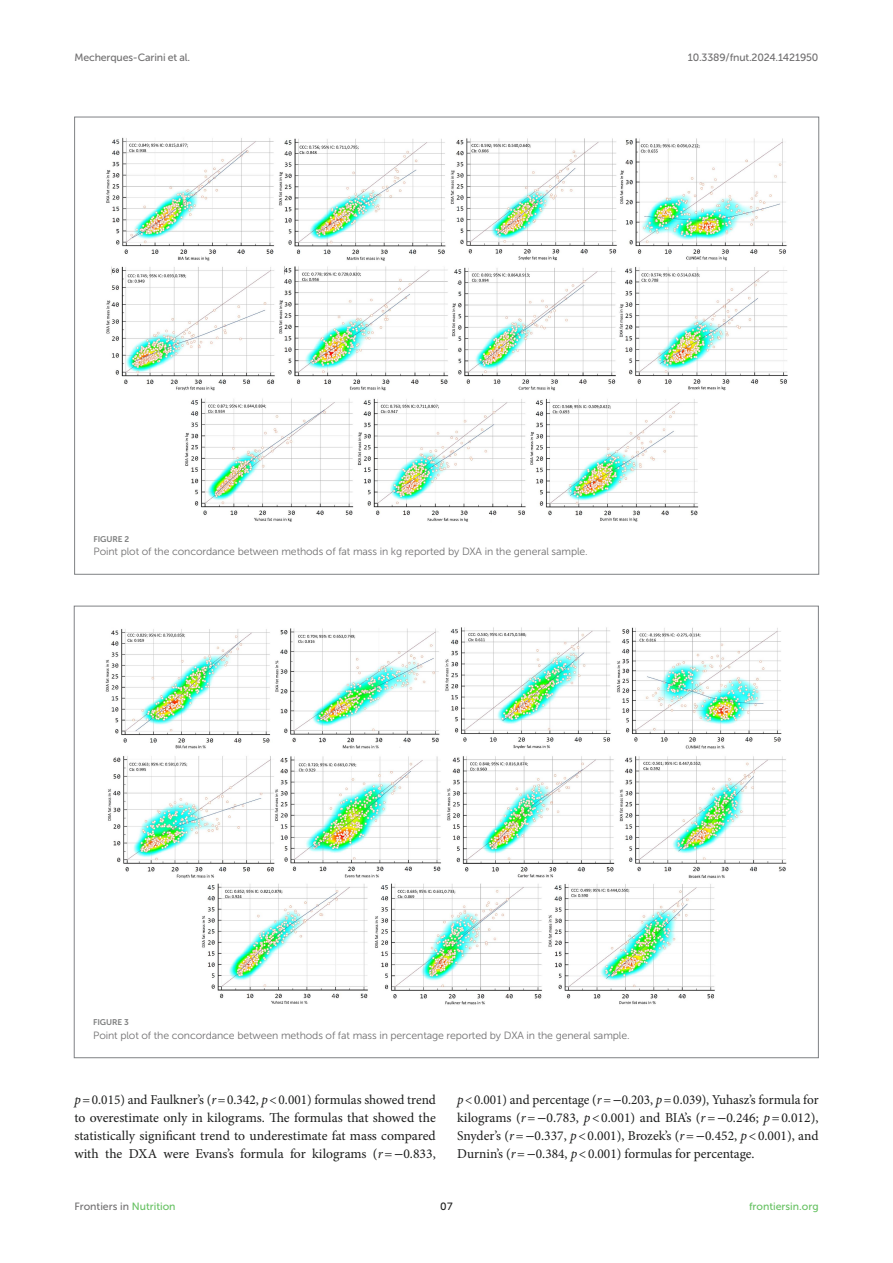
<style>
.page{position:relative;width:893px;height:1263px;background:#fff}
.page>*{position:absolute;margin:0;border:0;box-sizing:border-box;transform-origin:0 0}
.TEXT{font:13.5px/18px "Minion Pro";color:#1b1c1b;text-align:justify}
.FIG_LEG{font:10.5px "Museo Sans 300";letter-spacing:-.01em;color:#706f70}
.t1{font:10.5px "Museo Sans 500";letter-spacing:-.015em;color:#706f70}
.t2{font:10.5px "Museo Sans 500";color:#65c161}
.t3{font:10.5px "Museo Sans 500";color:#1b1c1b}
.FIG_HD{font:8.25px "Museo Sans 700";letter-spacing:-.01em;color:#7e7f7f}
.s1{font-style:italic}
.s2{font-family:"STIX General"}
.s3{color:#65c161}
</style>
<div class="page">
<img style="left:106px;top:137px;width:682px;height:385px">
<img style="left:105px;top:627px;width:682px;height:378px">
<p class="t1" style="left:74px;top:51px;width:117px">Mecherques-Carini et al.</p>
<p class="t1" style="left:688px;top:51px;width:132px">10.3389/fnut.2024.1421950</p>
<p class="FIG_HD" style="left:94px;top:534px;width:37px">FIGURE 2</p>
<p class="FIG_LEG" style="left:94px;top:546px;width:496px">Point plot of the concordance between methods of fat mass in kg reported by DXA in the general sample.</p>
<p class="FIG_HD" style="left:93px;top:1018px;width:37px">FIGURE 3</p>
<p class="FIG_LEG" style="left:93px;top:1029px;width:538px">Point plot of the concordance between methods of fat mass in percentage reported by DXA in the general sample.</p>
<p class="TEXT" style="left:74px;top:1091px;width:363px"><span class="s1">p</span>=0.015) and Faulkner’s (<span class="s1">r</span>=0.342, <span class="s1">p</span>&lt;0.001) formulas showed trend to overestimate only in kilograms. The formulas that showed the statistically significant trend to underestimate fat mass compared with the DXA were Evans’s formula for kilograms (<span class="s1">r</span>=<span class="s2">−</span>0.833,</p>
<p class="TEXT" style="left:457px;top:1091px;width:363px"><span class="s1">p</span>&lt;0.001) and percentage (<span class="s1">r</span>=<span class="s2">−</span>0.203, <span class="s1">p</span>=0.039), Yuhasz’s formula for kilograms (<span class="s1">r</span>=<span class="s2">−</span>0.783, <span class="s1">p</span>&lt;0.001) and BIA’s (<span class="s1">r</span>=<span class="s2">−</span>0.246; <span class="s1">p</span>=0.012), Snyder’s (<span class="s1">r</span>=<span class="s2">−</span>0.337, <span class="s1">p</span>&lt;0.001), Brozek’s (<span class="s1">r</span>=<span class="s2">−</span>0.452, <span class="s1">p</span>&lt;0.001), and Durnin’s (<span class="s1">r</span>=<span class="s2">−</span>0.384, <span class="s1">p</span>&lt;0.001) formulas for percentage.</p>
<p class="t1" style="left:74px;top:1200px;width:103px">Frontiers in <span class="s3">Nutrition</span></p>
<p class="t3" style="left:440px;top:1200px;width:14px">07</p>
<p class="t2" style="left:749px;top:1200px;width:71px">frontiersin.org</p>
</div>
